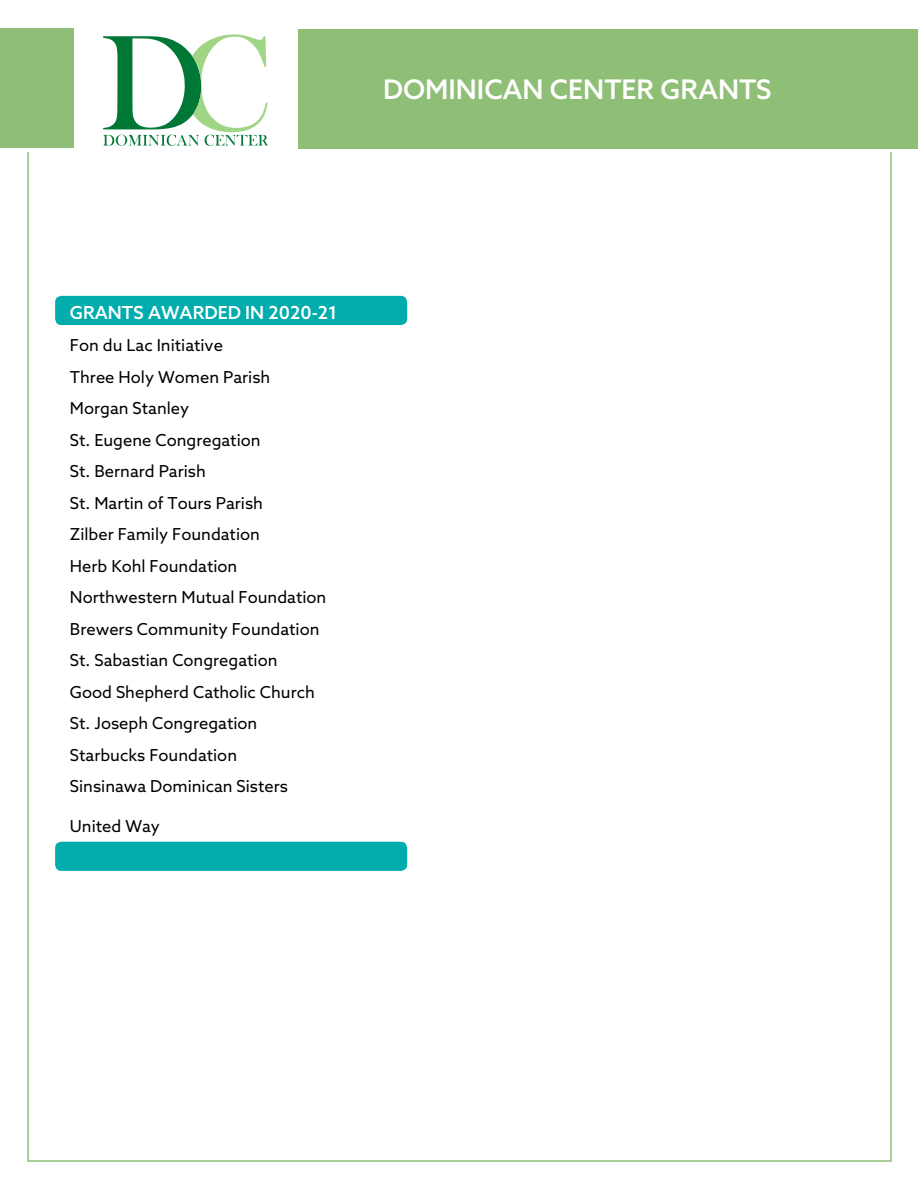
<style>
.page{position:relative;width:918px;height:1188px;background:#fff}
.page>*{position:absolute;margin:0;border:0;box-sizing:border-box;transform-origin:0 0}
.t1{font:500 27px "Azo Sans";color:#fff}
.t2{font:500 18px "Azo Sans";color:#fff}
.t3{font:16.5px/31.5px "Azo Sans";color:#000}
</style>
<div class="page">
<div style="left:0;top:28px;width:74px;height:119px;background:#8fbe76"></div>
<svg style="left:103px;top:34px;width:165px;height:112px"></svg>
<div style="left:299px;top:29px;width:619px;height:119px;background:#8fbe76"></div>
<div style="left:55px;top:296px;width:352px;height:29px;background:#00acac;border-radius:6px"></div>
<div style="left:55px;top:842px;width:352px;height:29px;background:#00acac;border-radius:6px"></div>
<h1 class="t1" style="left:383px;top:72px;width:390px">DOMINICAN CENTER GRANTS</h1>
<p class="t2" style="left:70px;top:301px;width:269px">GRANTS AWARDED IN 2020-21</p>
<p class="t3" style="left:70px;top:329px;width:258px">Fon du Lac Initiative<br>Three Holy Women Parish<br>Morgan Stanley<br>St. Eugene Congregation<br>St. Bernard Parish<br>St. Martin of Tours Parish<br>Zilber Family Foundation<br>Herb Kohl Foundation<br>Northwestern Mutual Foundation<br>Brewers Community Foundation<br>St. Sabastian Congregation<br>Good Shepherd Catholic Church<br>St. Joseph Congregation<br>Starbucks Foundation<br>Sinsinawa Dominican Sisters</p>
<p class="t3" style="left:70px;top:810px;width:92px">United Way</p>
</div>
